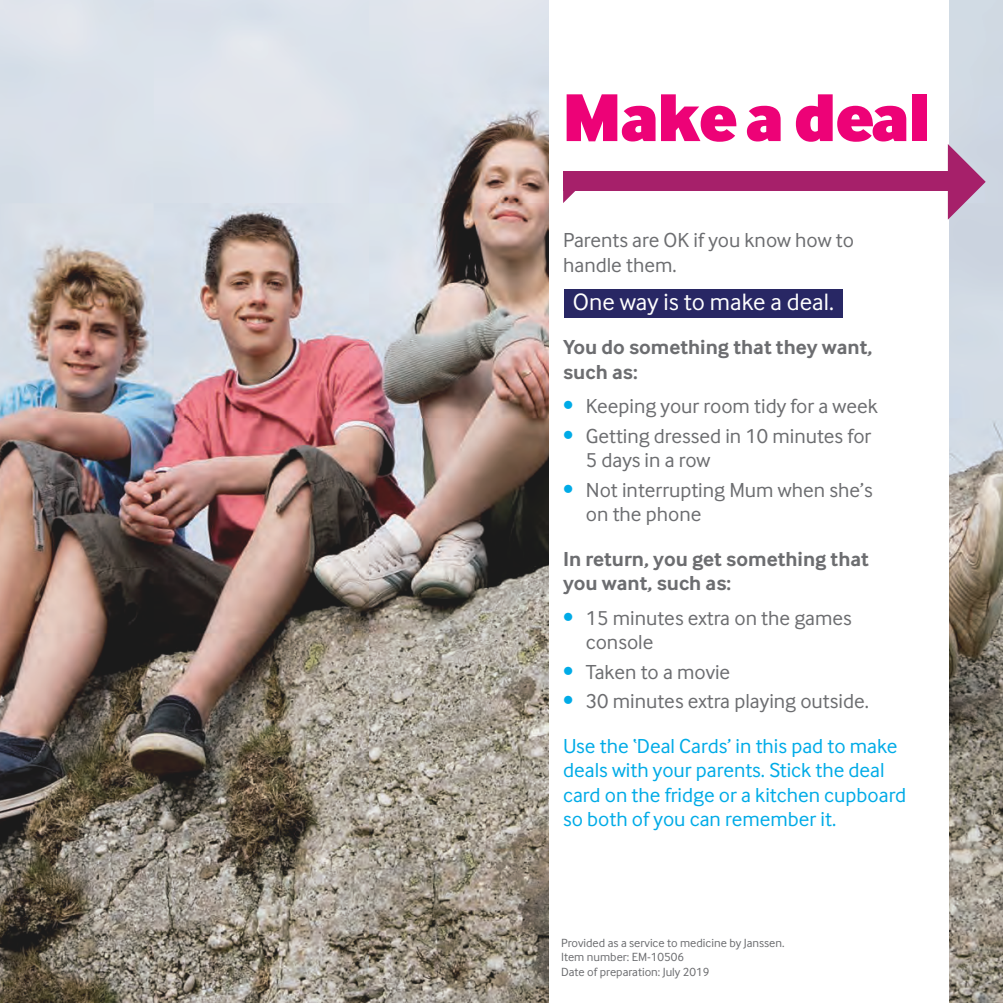
<style>
.page{position:relative;width:1003px;height:1003px;background:#fff}
.page>*{position:absolute;margin:0;border:0;box-sizing:border-box;transform-origin:0 0}
.t1{font:900 70px "Inter Face";color:#ed0277}
.t2{font:24.5px "Inter Face";color:#fff}
.t3{font:21px/24.5px "Inter Face";color:#6c6d70}
.t4{font:21px/24.5px "Inter Face";color:#00abe7}
.t5{font:700 21px/24.5px "Inter Face";color:#6c6d70}
.t6{font:12.25px/14.7px "Inter Face";color:#6c6d70}
.s1{color:#00abe7}
</style>
<div class="page">
<img style="left:0;top:0;width:1002px;height:1002px">
<div style="left:548px;top:0;width:399px;height:1002px;background:#fff"></div>
<div style="left:563px;top:171px;width:386px;height:20px;background:#a6206a"></div>
<svg style="left:947px;top:144px;width:38px;height:75px;background:#ba79a5"></svg>
<svg style="left:563px;top:191px;width:12px;height:12px"></svg>
<div style="left:563px;top:289px;width:279px;height:28px;background:#282764"></div>
<svg style="left:0;top:0;width:6px;height:6px"></svg>
<svg style="left:0;top:996px;width:6px;height:7px"></svg>
<svg style="left:996px;top:0;width:7px;height:6px"></svg>
<svg style="left:996px;top:996px;width:7px;height:7px"></svg>
<p class="t1" style="left:563px;top:74px;width:367px">Make a deal</p>
<p class="t3" style="left:563px;top:228px;width:292px">Parents are OK if you know how to handle them.</p>
<p class="t2" style="left:572px;top:288px;width:262px">One way is to make a deal.</p>
<p class="t5" style="left:563px;top:335px;width:311px">You do something that they want, such as:</p>
<p class="t3" style="left:563px;top:393px;width:316px"><span class="s1">•</span> Keeping your room tidy for a week</p>
<p class="t3" style="left:585px;top:423px;width:287px;text-indent:-23px"><span class="s1">•</span> Getting dressed in 10 minutes for<br>5 days in a row</p>
<p class="t3" style="left:585px;top:477px;width:288px;text-indent:-23px"><span class="s1">•</span> Not interrupting Mum when she’s on the phone</p>
<p class="t5" style="left:563px;top:546px;width:307px">In return, you get something that you want, such as:</p>
<p class="t3" style="left:585px;top:605px;width:267px;text-indent:-23px"><span class="s1">•</span> 15 minutes extra on the games console</p>
<p class="t3" style="left:563px;top:659px;width:168px"><span class="s1">•</span> Taken to a movie</p>
<p class="t3" style="left:563px;top:688px;width:307px"><span class="s1">•</span> 30 minutes extra playing outside.</p>
<p class="t4" style="left:563px;top:732px;width:344px">Use the ‘Deal Cards’ in this pad to make deals with your parents. Stick the deal card on the fridge or a kitchen cupboard so both of you can remember it.</p>
<p class="t6" style="left:561px;top:934px;width:225px">Provided as a service to medicine by Janssen.<br>Item number: EM-10506</p>
<p class="t6" style="left:561px;top:964px;width:150px">Date of preparation: July 2019</p>
</div>
